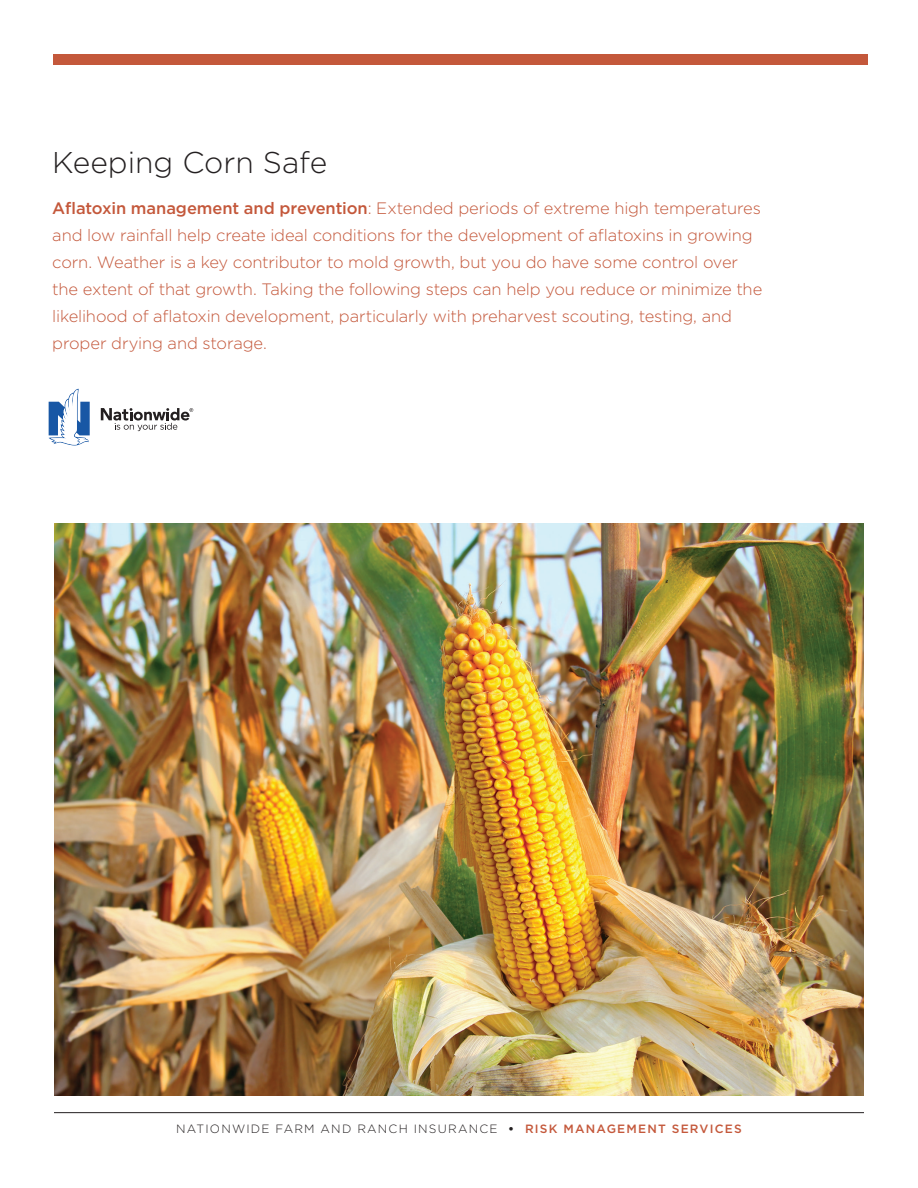
<style>
.page{position:relative;width:918px;height:1188px;background:#fff}
.page>*{position:absolute;margin:0;border:0;box-sizing:border-box;transform-origin:0 0}
.t1{font:300 30px "Gotham";color:#231f20}
.t2{font:300 16.5px/27px "Gotham";letter-spacing:-.01em;color:#c4583b}
.t3{font:300 12px "Gotham";letter-spacing:.1em;color:#231f20}
.s1{font-weight:500}
.s2{font-weight:700}
.s3{font-weight:500;color:#c4583b}
</style>
<div class="page">
<hr style="left:54px;top:1112px;width:810px;height:1px;background:#231f20">
<div style="left:53px;top:54px;width:815px;height:11px;background:#c4583b"></div>
<img style="left:54px;top:524px;width:810px;height:571px">
<svg style="left:49px;top:389px;width:41px;height:56px"></svg>
<svg style="left:101px;top:408px;width:92px;height:23px"></svg>
<h1 class="t1" style="left:52px;top:143px;width:276px">Keeping Corn Safe</h1>
<p class="t2" style="left:52px;top:194px;width:711px"><span class="s1">Aflatoxin management and prevention</span>: Extended periods of extreme high temperatures and low rainfall help create ideal conditions for the development of aflatoxins in growing corn. Weather is a key contributor to mold growth, but you do have some control over the extent of that growth. Taking the following steps can help you reduce or minimize the likelihood of aflatoxin development, particularly with preharvest scouting, testing, and proper drying and storage.</p>
<p class="t3" style="left:176px;top:1121px;width:567px">NATIONWIDE FARM AND RANCH INSURANCE <span class="s2">•</span> <span class="s3">RISK MANAGEMENT SERVICES</span></p>
</div>
